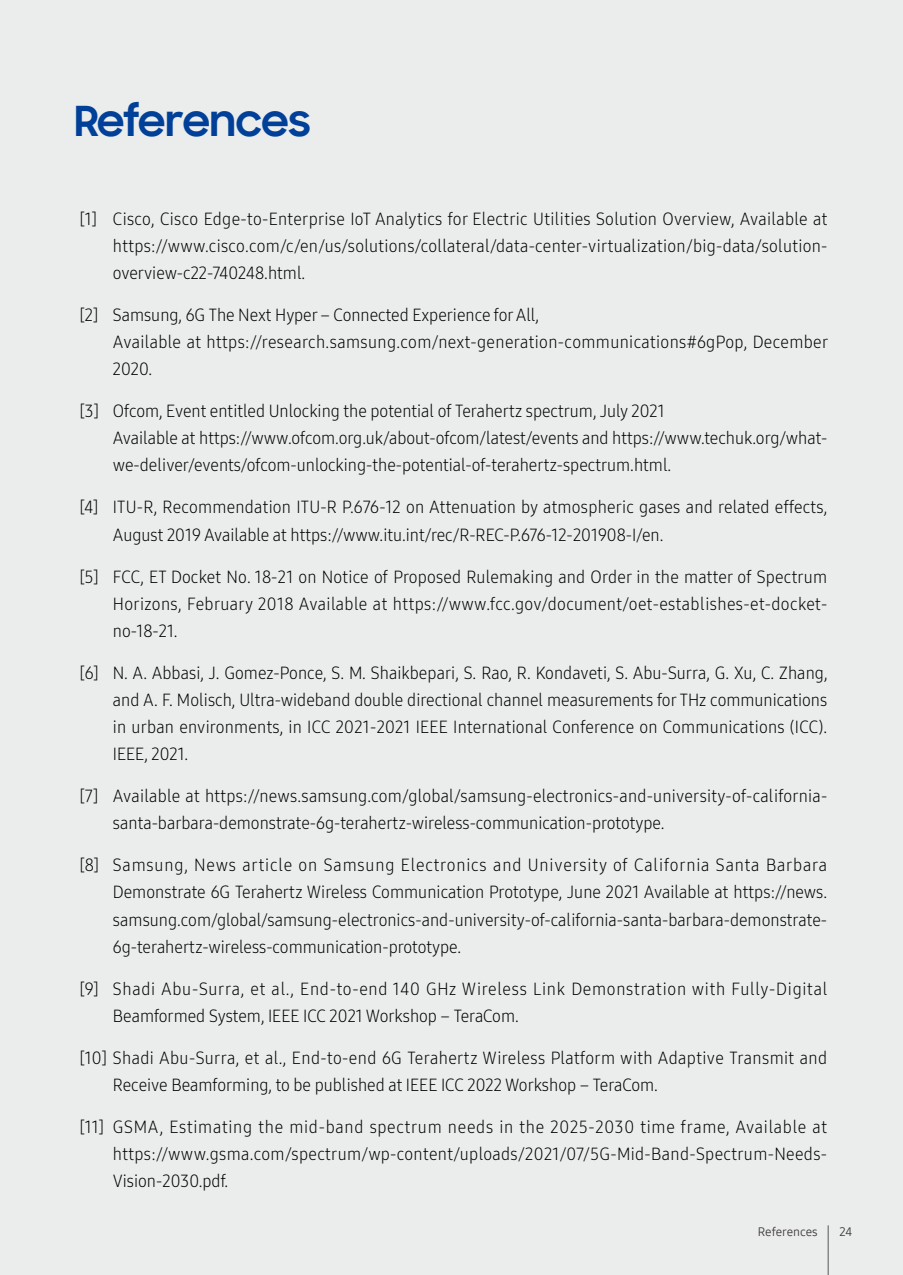
<style>
.page{position:relative;width:903px;height:1275px;background:#ebecec}
.page>*{position:absolute;margin:0;border:0;box-sizing:border-box;transform-origin:0 0}
.t1{font:700 42px "Samsung Sharp Sans";letter-spacing:-.005em;color:#004098}
.t2{font:17.5px/27.1px "Samsung One 300 C";color:#000;text-align:justify}
.t3{font:17.5px/27.1px "Samsung One 300 C";letter-spacing:.035em;color:#000}
.t4{font:12.25px "Samsung One 400";color:#3e3a39}
</style>
<div class="page">
<hr style="left:828px;top:1225px;width:1px;height:50px;background:#595757">
<h1 class="t1" style="left:74px;top:89px;width:237px">References</h1>
<p class="t2" style="left:113px;top:205px;width:716px">Cisco, Cisco Edge-to-Enterprise IoT Analytics for Electric Utilities Solution Overview, Available at https://www.cisco.com/c/en/us/solutions/collateral/data-center-virtualization/big-data/solution&shy;overview-c22-740248.html.</p>
<p class="t2" style="left:113px;top:301px;width:717px;text-align:left">Samsung, 6G The Next Hyper – Connected Experience for All,<br>Available at https://research.samsung.com/next-generation-communications#6gPop, December<br>2020.</p>
<p class="t2" style="left:113px;top:397px;width:716px;text-align:left">Ofcom, Event entitled Unlocking the potential of Terahertz spectrum, July 2021<br>Available at https://www.ofcom.org.uk/about-ofcom/latest/events and https://www.techuk.org/what&shy;we-deliver/events/ofcom-unlocking-the-potential-of-terahertz-spectrum.html.</p>
<p class="t2" style="left:113px;top:493px;width:716px">ITU-R, Recommendation ITU-R P.676-12 on Attenuation by atmospheric gases and related effects,<br>August 2019 Available at https://www.itu.int/rec/R-REC-P.676-12-201908-I/en.</p>
<p class="t2" style="left:113px;top:563px;width:716px">FCC, ET Docket No. 18-21 on Notice of Proposed Rulemaking and Order in the matter of Spectrum Horizons, February 2018 Available at https://www.fcc.gov/document/oet-establishes-et-docket&shy;no-18-21.</p>
<p class="t2" style="left:113px;top:659px;width:716px">N. A. Abbasi, J. Gomez-Ponce, S. M. Shaikbepari, S. Rao, R. Kondaveti, S. Abu-Surra, G. Xu, C. Zhang, and A. F. Molisch, Ultra-wideband double directional channel measurements for THz communications in urban environments, in ICC 2021-2021 IEEE International Conference on Communications (ICC).<br>IEEE, 2021.</p>
<p class="t2" style="left:113px;top:782px;width:716px">Available at https://news.samsung.com/global/samsung-electronics-and-university-of-california&shy;santa-barbara-demonstrate-6g-terahertz-wireless-communication-prototype.</p>
<p class="t2" style="left:113px;top:851px;width:716px">Samsung, News article on Samsung Electronics and University of California Santa Barbara Demonstrate 6G Terahertz Wireless Communication Prototype, June 2021 Available at https://news. samsung.com/global/samsung-electronics-and-university-of-california-santa-barbara-demonstrate-6g-terahertz-wireless-communication-prototype.</p>
<p class="t3" style="left:113px;top:975px;width:716px">Shadi Abu-Surra, et al., End-to-end 140 GHz Wireless Link Demonstration with Fully-Digital<br>Beamformed System, IEEE ICC 2021 Workshop – TeraCom.</p>
<p class="t2" style="left:113px;top:1044px;width:716px;text-indent:-33px">[10] Shadi Abu-Surra, et al., End-to-end 6G Terahertz Wireless Platform with Adaptive Transmit and<br>Receive Beamforming, to be published at IEEE ICC 2022 Workshop – TeraCom.</p>
<p class="t2" style="left:113px;top:1113px;width:716px">GSMA, Estimating the mid-band spectrum needs in the 2025-2030 time frame, Available at https://www.gsma.com/spectrum/wp-content/uploads/2021/07/5G-Mid-Band-Spectrum-Needs-Vision-2030.pdf.</p>
<p class="t2" style="left:79px;top:205px;width:19px">[1]</p>
<p class="t2" style="left:79px;top:301px;width:21px">[2]</p>
<p class="t2" style="left:79px;top:397px;width:21px">[3]</p>
<p class="t2" style="left:79px;top:493px;width:21px">[4]</p>
<p class="t2" style="left:79px;top:563px;width:21px">[5]</p>
<p class="t2" style="left:79px;top:659px;width:21px">[6]</p>
<p class="t2" style="left:79px;top:782px;width:21px">[7]</p>
<p class="t2" style="left:79px;top:851px;width:21px">[8]</p>
<p class="t2" style="left:79px;top:975px;width:21px">[9]</p>
<p class="t2" style="left:79px;top:1113px;width:26px">[11]</p>
<p class="t4" style="left:758px;top:1223px;width:61px">References</p>
<p class="t4" style="left:839px;top:1223px;width:14px">24</p>
</div>
